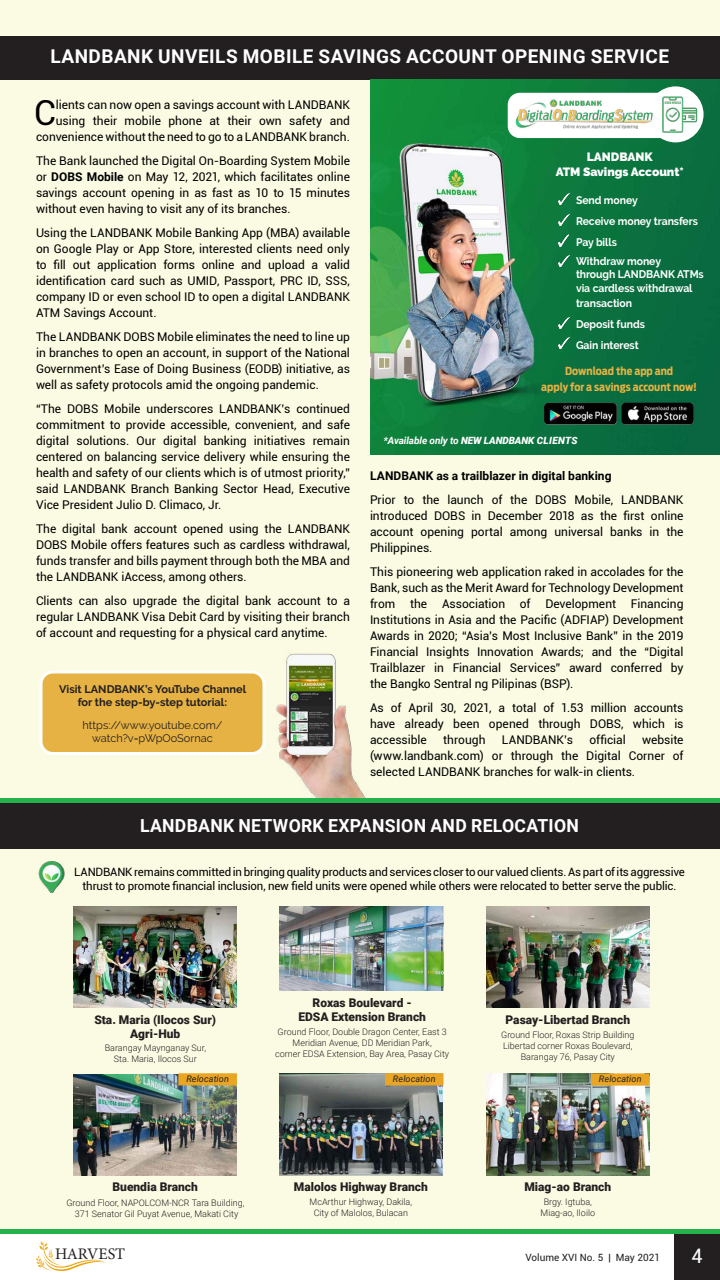
<style>
.page{position:relative;width:720px;height:1280px;background:#fff}
.page>*{position:absolute;margin:0;border:0;box-sizing:border-box;transform-origin:0 0}
.t1{font:34.5px "Roboto";color:#000}
.t2{font:20px "Roboto";color:#fff}
.t3{font:700 19px "Roboto";letter-spacing:.025em;color:#fff}
.t4{font:700 18px "Roboto";letter-spacing:.015em;color:#fff}
.t5{font:16.1px "Minion Pro";letter-spacing:-.005em;color:#231f20}
.t6{font:12px/16px "Roboto";color:#000;text-align:justify}
.t7{font:900 12px/14.4px "Roboto";color:#231f20;text-align:center}
.t8{font:700 12px "Roboto";color:#000}
.t9{font:900 12px/14.4px "Raleway";letter-spacing:-.005em;color:#fff;text-align:center}
.t10{font:11.5px/13.8px "Roboto";letter-spacing:-.015em;color:#000;text-align:center}
.t11{font:700 11px/21px "Raleway";letter-spacing:-.005em;color:#fff;scale:.95 1}
.t12{font:700 11px/13.2px "Raleway";color:#231f20;text-align:center}
.t13{font:700 11px/16px "Antenna Cond";color:#e6b244;text-align:center}
.t14{font:11px/13.2px "Raleway";color:#231f20;text-align:center}
.t15{font:italic 900 10px "Roboto";letter-spacing:-.01em;color:#fff}
.t16{font:10px "Roboto";color:#231f20}
.t17{font:300 9px/11px "Roboto";color:#231f20;text-align:center}
.t18{font:italic 9px "Roboto";letter-spacing:.015em;color:#231f20}
.s1{font-weight:700}
</style>
<div class="page">
<div style="left:0;top:0;width:720px;height:1234px;background:#fbfbe3"></div>
<div style="left:0;top:36px;width:720px;height:43px;background:#231f20"></div>
<div style="left:0;top:1229px;width:720px;height:5px;background:#23b24b"></div>
<svg style="left:36px;top:1240px;width:70px;height:31px"></svg>
<div style="left:674px;top:1234px;width:46px;height:46px;background:#231f20"></div>
<div style="left:0;top:798px;width:720px;height:5px;background:#23b24b"></div>
<div style="left:0;top:803px;width:720px;height:46px;background:#231f20"></div>
<img style="left:370px;top:79px;width:350px;height:376px">
<img style="left:536px;top:397px;width:88px;height:32px">
<img style="left:614px;top:398px;width:87px;height:33px">
<div style="left:508px;top:93px;width:182px;height:45px;background:#fff;border-radius:12px"></div>
<svg style="left:558px;top:193px;width:11px;height:11px"></svg>
<svg style="left:558px;top:214px;width:11px;height:12px"></svg>
<svg style="left:558px;top:235px;width:11px;height:11px"></svg>
<svg style="left:558px;top:255px;width:11px;height:11px"></svg>
<svg style="left:558px;top:317px;width:11px;height:11px"></svg>
<svg style="left:558px;top:337px;width:11px;height:12px"></svg>
<div style="left:41px;top:672px;width:223px;height:82px;background:#e6b244;border-radius:12px"></div>
<div style="left:40px;top:670px;width:226px;height:85px;border:3px solid #fff;border-radius:12px"></div>
<img style="left:256px;top:653px;width:110px;height:145px">
<img style="left:74px;top:906px;width:163px;height:102px">
<img style="left:38px;top:861px;width:27px;height:32px">
<img style="left:280px;top:906px;width:163px;height:85px">
<img style="left:487px;top:906px;width:162px;height:102px">
<img style="left:486px;top:1073px;width:163px;height:102px">
<img style="left:74px;top:1074px;width:162px;height:102px">
<img style="left:279px;top:1073px;width:164px;height:102px">
<div style="left:385px;top:1073px;width:59px;height:12px;background:#e9a523;border:1px solid #e9a523"></div>
<div style="left:178px;top:1073px;width:59px;height:12px;background:#e9a523;border:1px solid #e9a523"></div>
<div style="left:591px;top:1073px;width:58px;height:13px;background:#e9a523;border:1px solid #e9a523"></div>
<div style="left:648px;top:86px;width:56px;height:56px;background:#fff;border-radius:50%"></div>
<img style="left:662px;top:97px;width:36px;height:36px">
<img style="left:510px;top:94px;width:143px;height:41px">
<h3 class="t3" style="left:51px;top:43px;width:620px">LANDBANK UNVEILS MOBILE SAVINGS ACCOUNT OPENING SERVICE</h3>
<p class="t6" style="left:36px;top:96px;width:315px;text-align:right">lients can now open a savings account with LANDBANK using their mobile phone at their own safety and convenience without the need to go to a LANDBANK branch.</p>
<p class="t6" style="left:36px;top:152px;width:316px">The Bank launched the Digital On-Boarding System Mobile or <span class="s1">DOBS Mobile</span> on May 12, 2021, which facilitates online savings account opening in as fast as 10 to 15 minutes without even having to visit any of its branches.</p>
<p class="t6" style="left:36px;top:224px;width:316px">Using the LANDBANK Mobile Banking App (MBA) available on Google Play or App Store, interested clients need only to fill out application forms online and upload a valid identification card such as UMID, Passport, PRC ID, SSS, company ID or even school ID to open a digital LANDBANK ATM Savings Account.</p>
<p class="t6" style="left:36px;top:328px;width:316px">The LANDBANK DOBS Mobile eliminates the need to line up in branches to open an account, in support of the National Government’s Ease of Doing Business (EODB) initiative, as well as safety protocols amid the ongoing pandemic.</p>
<p class="t6" style="left:36px;top:400px;width:316px">“The DOBS Mobile underscores LANDBANK’s continued commitment to provide accessible, convenient, and safe digital solutions. Our digital banking initiatives remain centered on balancing service delivery while ensuring the health and safety of our clients which is of utmost priority,” said LANDBANK Branch Banking Sector Head, Executive Vice President Julio D. Climaco, Jr.</p>
<p class="t6" style="left:36px;top:520px;width:315px">The digital bank account opened using the LANDBANK DOBS Mobile offers features such as cardless withdrawal, funds transfer and bills payment through both the MBA and the LANDBANK iAccess, among others.</p>
<p class="t6" style="left:36px;top:592px;width:316px">Clients can also upgrade the digital bank account to a regular LANDBANK Visa Debit Card by visiting their branch of account and requesting for a physical card anytime.</p>
<h1 class="t1" style="left:34px;top:89px;width:23px">C</h1>
<p class="t12" style="left:59px;top:682px;width:189px">Visit LANDBANK’s YouTube Channel for the step-by-step tutorial:</p>
<p class="t14" style="left:83px;top:718px;width:141px">https://www.youtube.com/ watch?v=pWpOoSornac</p>
<p class="t9" style="left:556px;top:150px;width:130px">LANDBANK<br>ATM Savings Account*</p>
<p class="t11" style="left:576px;top:190px;width:130px">Send money<br>Receive money transfers<br>Pay bills</p>
<p class="t11" style="left:576px;top:255px;width:136px;line-height:13.2px">Withdraw money<br>through LANDBANK ATMs via cardless withdrawal</p>
<p class="t11" style="left:576px;top:292px;width:74px">transaction<br>Deposit funds<br>Gain interest</p>
<p class="t13" style="left:541px;top:363px;width:157px">Download the app and<br>apply for a savings account now!</p>
<p class="t15" style="left:383px;top:433px;width:196px"><span class="s1">*Available only to</span> NEW LANDBANK CLIENTS</p>
<p class="t8" style="left:370px;top:467px;width:243px">LANDBANK as a trailblazer in digital banking</p>
<p class="t6" style="left:370px;top:491px;width:315px">Prior to the launch of the DOBS Mobile, LANDBANK introduced DOBS in December 2018 as the first online account opening portal among universal banks in the Philippines.</p>
<p class="t6" style="left:370px;top:563px;width:315px">This pioneering web application raked in accolades for the Bank, such as the Merit Award for Technology Development from the Association of Development Financing Institutions in Asia and the Pacific (ADFIAP) Development Awards in 2020; “Asia’s Most Inclusive Bank” in the 2019<br>Financial Insights Innovation Awards; and the “Digital Trailblazer in Financial Services” award conferred by the Bangko Sentral ng Pilipinas (BSP).</p>
<p class="t6" style="left:370px;top:699px;width:315px">As of April 30, 2021, a total of 1.53 million accounts have already been opened through DOBS, which is accessible</p>
<p class="t6" style="left:443px;top:731px;width:44px">through</p>
<p class="t6" style="left:502px;top:731px;width:73px">LANDBANK’s</p>
<p class="t6" style="left:589px;top:731px;width:38px">official</p>
<p class="t6" style="left:370px;top:731px;width:315px;text-indent:272px">website (www.landbank.com) or through the Digital Corner of selected LANDBANK branches for walk-in clients.</p>
<h3 class="t4" style="left:140px;top:813px;width:440px">LANDBANK NETWORK EXPANSION AND RELOCATION</h3>
<p class="t10" style="left:74px;top:865px;width:612px">LANDBANK remains committed in bringing quality products and services closer to our valued clients. As part of its aggressive thrust to promote financial inclusion, new field units were opened while others were relocated to better serve the public.</p>
<p class="t7" style="left:94px;top:1012px;width:123px">Sta. Maria (Ilocos Sur)<br>Agri-Hub</p>
<p class="t17" style="left:105px;top:1042px;width:103px">Barangay Maynganay Sur,<br>Sta. Maria, Ilocos Sur</p>
<p class="t7" style="left:298px;top:995px;width:129px">Roxas Boulevard -<br>EDSA Extension Branch</p>
<p class="t17" style="left:275px;top:1026px;width:175px">Ground Floor, Double Dragon Center, East 3<br>Meridian Avenue, DD Meridian Park,<br>corner EDSA Extension, Bay Area, Pasay City</p>
<p class="t7" style="left:506px;top:1012px;width:126px">Pasay-Libertad Branch</p>
<p class="t17" style="left:501px;top:1029px;width:135px">Ground Floor, Roxas Strip Building<br>Libertad corner Roxas Boulevard,<br>Barangay 76, Pasay City</p>
<p class="t18" style="left:186px;top:1073px;width:44px">Relocation</p>
<p class="t18" style="left:393px;top:1073px;width:44px">Relocation</p>
<p class="t18" style="left:599px;top:1073px;width:44px">Relocation</p>
<p class="t7" style="left:113px;top:1179px;width:87px">Buendia Branch</p>
<p class="t17" style="left:66px;top:1197px;width:179px">Ground Floor, NAPOLCOM-NCR Tara Building,<br>371 Senator Gil Puyat Avenue, Makati City</p>
<p class="t7" style="left:294px;top:1179px;width:135px">Malolos Highway Branch</p>
<p class="t17" style="left:310px;top:1196px;width:104px">McArthur Highway, Dakila,<br>City of Malolos, Bulacan</p>
<p class="t7" style="left:524px;top:1179px;width:88px">Miag-ao Branch</p>
<p class="t17" style="left:541px;top:1196px;width:56px">Brgy. Igtuba,<br>Miag-ao, Iloilo</p>
<h3 class="t5" style="left:55px;top:1243px;width:71px">HARVEST</h3>
<p class="t16" style="left:525px;top:1250px;width:136px">Volume XVI No. 5 | May 2021</p>
<h2 class="t2" style="left:691px;top:1242px;width:13px">4</h2>
</div>
